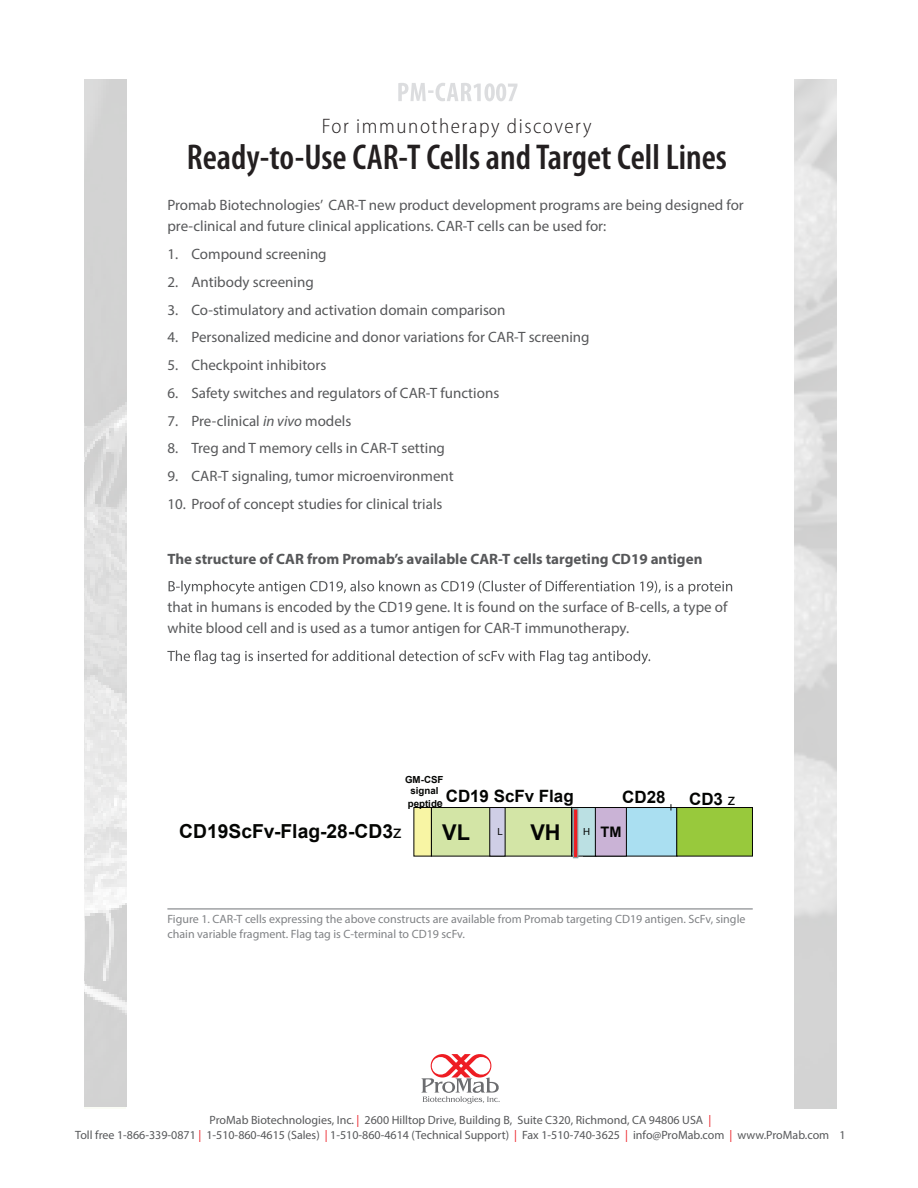
<style>
.page{position:relative;width:918px;height:1188px;background:#fff}
.page>*{position:absolute;margin:0;border:0;box-sizing:border-box;transform-origin:0 0}
.t1{font:600 condensed 36px "Myriad Pro";color:#231f20}
.t2{font:700 21.75px "Arial";color:#040503}
.t3{font:300 semi-condensed 21px "Myriad Pro";letter-spacing:.075em;color:#231f20}
.t4{font:700 19.35px "Arial";color:#040503}
.t5{font:700 16.95px "Arial";letter-spacing:-.005em;color:#040503}
.t6{font:15px/21px "Myriad Pro";color:#57585a}
.t7{font:700 15px "Myriad Pro";color:#57585a}
.t8{font:700 14.55px "Arial";color:#040503}
.t9{font:12px/14.4px "Myriad Pro";color:#57585a;text-align:center}
.t10{font:12px/15px "Myriad Pro";color:#808285}
.t11{font:700 9.75px/11.6px "Arial";color:#040503;text-align:center}
.t12{font:9.75px "Arial";color:#040503}
.s1{font-style:italic}
.s2{font-size:10.95px}
.s3{font-family:"Myriad Pro";font-weight:400}
.s4{font-weight:400;font-size:9.75px}
.s5{color:#ec2127}
</style>
<div class="page">
<svg style="left:421px;top:1054px;width:79px;height:50px"></svg>
<img style="left:84px;top:80px;width:42px;height:1026px">
<svg style="left:398px;top:83px;width:119px;height:18px"></svg>
<hr style="left:167px;top:908px;width:586px;height:1px;background:#808285">
<svg style="left:169px;top:580px;width:563px;height:15px"></svg>
<svg style="left:167px;top:650px;width:483px;height:14px"></svg>
<div style="left:413px;top:807px;width:19px;height:50px;background:#f8f5a4"></div>
<div style="left:431px;top:807px;width:141px;height:50px;background:#d3e5a6;border:1px solid #040503"></div>
<div style="left:489px;top:807px;width:17px;height:50px;background:#cfcee6;border:1px solid #040503"></div>
<div style="left:583px;top:807px;width:94px;height:50px;background:#aadff1;border:1px solid #040503"></div>
<div style="left:571px;top:807px;width:26px;height:50px;background:#bbe0e3;border:1px solid #040503"></div>
<div style="left:595px;top:807px;width:32px;height:50px;background:#cab3d6;border:1px solid #040503"></div>
<div style="left:677px;top:808px;width:75px;height:48px;background:#98c93c"></div>
<div style="left:676px;top:807px;width:77px;height:50px;border:1px solid #040503"></div>
<hr style="left:571px;top:810px;width:1px;height:46px;background:#040503">
<hr style="left:571px;top:807px;width:1px;height:46px;background:#040503">
<div style="left:573px;top:809px;width:5px;height:49px;background:#ee1f23"></div>
<div style="left:573px;top:808px;width:5px;height:50px;border:1px solid #87a4a6"></div>
<h3 class="t3" style="left:322px;top:114px;width:271px">For immunotherapy discovery</h3>
<h1 class="t1" style="left:187px;top:135px;width:542px">Ready-to-Use CAR-T Cells and Target Cell Lines</h1>
<p class="t6" style="left:167px;top:195px;width:578px">Promab Biotechnologies’ CAR-T new product development programs are being designed for pre-clinical and future clinical applications. CAR-T cells can be used for:</p>
<p class="t6" style="left:167px;top:243px;width:161px">1. Compound screening</p>
<p class="t6" style="left:167px;top:271px;width:148px">2. Antibody screening</p>
<p class="t6" style="left:167px;top:299px;width:340px">3. Co-stimulatory and activation domain comparison</p>
<p class="t6" style="left:167px;top:327px;width:424px">4. Personalized medicine and donor variations for CAR-T screening</p>
<p class="t6" style="left:167px;top:354px;width:160px">5. Checkpoint inhibitors</p>
<p class="t6" style="left:167px;top:382px;width:333px">6. Safety switches and regulators of CAR-T functions</p>
<p class="t6" style="left:167px;top:410px;width:185px">7. Pre-clinical <span class="s1">in vivo</span> models</p>
<p class="t6" style="left:167px;top:438px;width:279px">8. Treg and T memory cells in CAR-T setting</p>
<p class="t6" style="left:167px;top:465px;width:288px">9. CAR-T signaling, tumor microenvironment</p>
<p class="t6" style="left:167px;top:493px;width:277px">10. Proof of concept studies for clinical trials</p>
<p class="t7" style="left:167px;top:549px;width:537px">The structure of CAR from Promab’s available CAR-T cells targeting CD19 antigen</p>
<p class="t6" style="left:167px;top:597px;width:562px">that in humans is encoded by the CD19 gene. It is found on the surface of B-cells, a type of white blood cell and is used as a tumor antigen for CAR-T immunotherapy.</p>
<p class="t11" style="left:405px;top:774px;width:40px">GM-CSF signal</p>
<p class="t11" style="left:408px;top:798px;width:37px">peptid<span class="s2">e</span></p>
<p class="t5" style="left:446px;top:784px;width:129px">CD19 ScFv Flag</p>
<p class="t5" style="left:622px;top:785px;width:45px">CD28</p>
<p class="t5" style="left:689px;top:787px;width:47px">CD3 <span class="s3">z</span></p>
<p class="t4" style="left:179px;top:819px;width:224px">CD19ScFv-Flag-28-CD3<span class="s3">z</span></p>
<h2 class="t2" style="left:442px;top:818px;width:29px">VL</h2>
<p class="t12" style="left:497px;top:826px;width:7px">L</p>
<h2 class="t2" style="left:530px;top:818px;width:32px">VH</h2>
<p class="t8" style="left:583px;top:822px;width:40px"><span class="s4">H</span> TM</p>
<p class="t10" style="left:167px;top:911px;width:580px">Figure 1. CAR-T cells expressing the above constructs are available from Promab targeting CD19 antigen. ScFv, single chain variable fragment. Flag tag is C-terminal to CD19 scFv.</p>
<p class="t9" style="left:75px;top:1113px;width:772px">ProMab Biotechnologies, Inc. <span class="s5">|</span> 2600 Hilltop Drive, Building B, Suite C320, Richmond, CA 94806 USA <span class="s5">|<br></span>Toll free 1-866-339-0871 <span class="s5">|</span> 1-510-860-4615 (Sales) <span class="s5">|</span> 1-510-860-4614 (Technical Support) <span class="s5">|</span> Fax 1-510-740-3625 <span class="s5">|</span> info@ProMab.com <span class="s5">|</span> www.ProMab.com 1</p>
</div>
